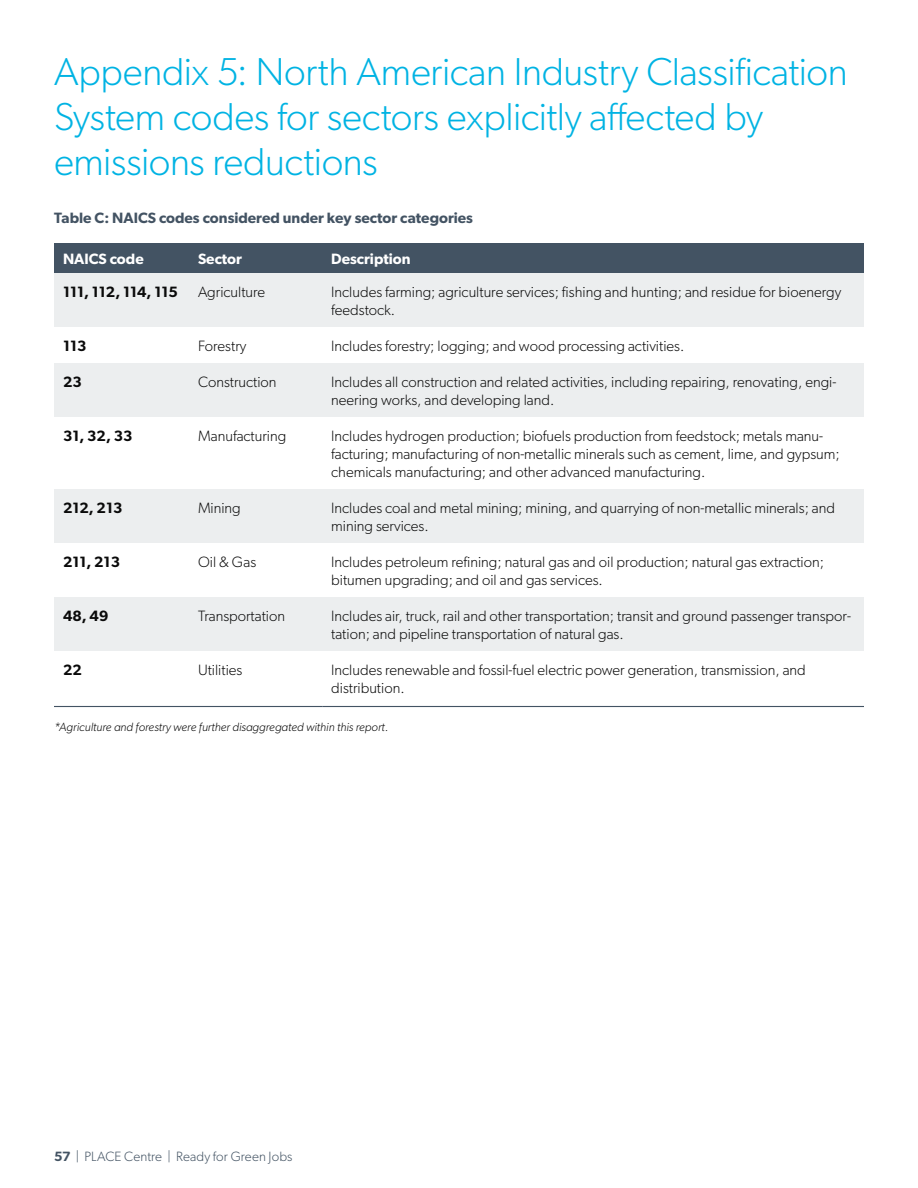
<style>
.page{position:relative;width:918px;height:1188px;background:#fff}
.page>*{position:absolute;margin:0;border:0;box-sizing:border-box;transform-origin:0 0}
.Minor_page_title{font:300 39px/45px "Gibson";letter-spacing:-.01em;color:#00b3e3}
.Text{font:300 15px/18px "Gibson";color:#0a0a0a}
.Figure_table_title{font:600 15px "Gibson";color:#435363}
.Text-2{font:600 15px "Gibson";color:#0a0a0a}
.Table_header{font:600 15px "Gibson";color:#fff}
.t1{font:300 13.5px "Gibson";letter-spacing:.005em;color:#435363}
.Figure_table_caption{font:italic 300 12px "Gibson";color:#0a0a0a}
.s1{font-weight:600}
</style>
<div class="page">
<div style="left:54px;top:243px;width:810px;height:30px;background:#435363"></div>
<svg style="left:54px;top:273px;width:810px;height:378px;fill:#eceeef"></svg>
<hr style="left:54px;top:706px;width:135px;height:1px;background:#435363">
<hr style="left:189px;top:706px;width:133px;height:1px;background:#435363">
<hr style="left:322px;top:706px;width:542px;height:1px;background:#435363">
<p class="Minor_page_title" style="left:54px;top:49px;width:795px">Appendix 5: North American Industry Classification<br>System codes for sectors explicitly affected by emissions reductions</p>
<p class="Figure_table_title" style="left:54px;top:209px;width:421px">Table C: NAICS codes considered under key sector categories</p>
<p class="Table_header" style="left:63px;top:250px;width:82px">NAICS code</p>
<p class="Table_header" style="left:198px;top:250px;width:46px">Sector</p>
<p class="Table_header" style="left:331px;top:250px;width:81px">Description</p>
<p class="Text-2" style="left:63px;top:283px;width:116px">111, 112, 114, 115</p>
<p class="Text" style="left:198px;top:283px;width:69px">Agriculture</p>
<p class="Text" style="left:331px;top:283px;width:512px">Includes farming; agriculture services; fishing and hunting; and residue for bioenergy feedstock.</p>
<p class="Text-2" style="left:63px;top:337px;width:25px">113</p>
<p class="Text" style="left:198px;top:337px;width:50px">Forestry</p>
<p class="Text" style="left:331px;top:337px;width:355px">Includes forestry; logging; and wood processing activities.</p>
<p class="Text-2" style="left:63px;top:373px;width:20px">23</p>
<p class="Text" style="left:198px;top:373px;width:80px">Construction</p>
<p class="Text" style="left:331px;top:373px;width:507px">Includes all construction and related activities, including repairing, renovating, engi&shy;neering works, and developing land.</p>
<p class="Text-2" style="left:63px;top:427px;width:71px">31, 32, 33</p>
<p class="Text" style="left:198px;top:427px;width:90px">Manufacturing</p>
<p class="Text" style="left:331px;top:427px;width:510px">Includes hydrogen production; biofuels production from feedstock; metals manu&shy;facturing; manufacturing of non-metallic minerals such as cement, lime, and gypsum; chemicals manufacturing; and other advanced manufacturing.</p>
<p class="Text-2" style="left:63px;top:499px;width:61px">212, 213</p>
<p class="Text" style="left:198px;top:499px;width:44px">Mining</p>
<p class="Text" style="left:331px;top:499px;width:505px">Includes coal and metal mining; mining, and quarrying of non-metallic minerals; and mining services.</p>
<p class="Text-2" style="left:63px;top:553px;width:59px">211, 213</p>
<p class="Text" style="left:198px;top:553px;width:60px">Oil &amp; Gas</p>
<p class="Text" style="left:331px;top:553px;width:494px">Includes petroleum refining; natural gas and oil production; natural gas extraction; bitumen upgrading; and oil and gas services.</p>
<p class="Text-2" style="left:63px;top:607px;width:47px">48, 49</p>
<p class="Text" style="left:198px;top:607px;width:89px">Transportation</p>
<p class="Text" style="left:331px;top:607px;width:521px">Includes air, truck, rail and other transportation; transit and ground passenger transpor&shy;tation; and pipeline transportation of natural gas.</p>
<p class="Text-2" style="left:63px;top:661px;width:20px">22</p>
<p class="Text" style="left:198px;top:661px;width:46px">Utilities</p>
<p class="Text" style="left:331px;top:661px;width:476px">Includes renewable and fossil-fuel electric power generation, transmission, and distribution.</p>
<p class="Figure_table_caption" style="left:54px;top:720px;width:336px">*Agriculture and forestry were further disaggregated within this report.</p>
<p class="t1" style="left:54px;top:1148px;width:240px"><span class="s1">57</span> | PLACE Centre | Ready for Green Jobs</p>
</div>
